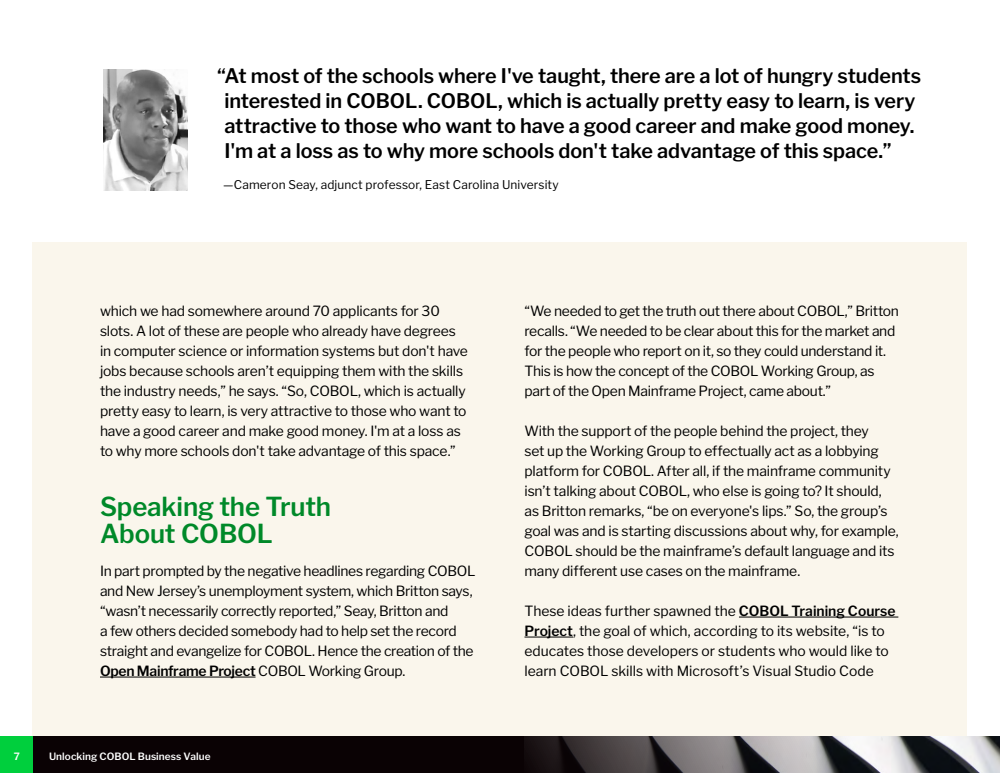
<style>
.page{position:relative;width:1000px;height:773px;background:#fff}
.page>*{position:absolute;margin:0;border:0;box-sizing:border-box;transform-origin:0 0}
.t1{font:600 26px/27px "Libre Franklin";letter-spacing:-.005em;color:#008929}
.t2{font:600 20px/25px "Libre Franklin";letter-spacing:-.005em;color:#000}
.t3{font:14px/20px "Libre Franklin";letter-spacing:-.015em;color:#000}
.t4{font:12px "Libre Franklin";letter-spacing:.01em;color:#000}
.t5{font:600 10px "Libre Franklin";letter-spacing:.01em;color:#fff}
.s1{font-weight:600}
</style>
<div class="page">
<div style="left:33px;top:36px;width:934px;height:701px;background:#faf6ec"></div>
<div style="left:33px;top:737px;width:967px;height:36px;background:#0a0204"></div>
<div style="left:0;top:737px;width:33px;height:36px;background:#00cf3d"></div>
<img style="left:524px;top:737px;width:476px;height:36px">
<hr style="left:100px;top:677px;width:156px;height:1px;background:#000">
<hr style="left:739px;top:617px;width:159px;height:1px;background:#000">
<hr style="left:524px;top:637px;width:49px;height:1px;background:#000">
<div style="left:0;top:0;width:1000px;height:242px;background:#fff"></div>
<img style="left:103px;top:69px;width:84px;height:121px">
<p class="t2" style="left:224px;top:64px;width:698px;text-indent:-7px">“At most of the schools where I've taught, there are a lot of hungry students interested in COBOL. COBOL, which is actually pretty easy to learn, is very attractive to those who want to have a good career and make good money.<br>I'm at a loss as to why more schools don't take advantage of this space.”</p>
<p class="t4" style="left:223px;top:178px;width:337px">—Cameron Seay, adjunct professor, East Carolina University</p>
<p class="t3" style="left:100px;top:301px;width:369px">which we had somewhere around 70 applicants for 30 slots. A lot of these are people who already have degrees in computer science or information systems but don't have jobs because schools aren’t equipping them with the skills the industry needs,” he says. “So, COBOL, which is actually pretty easy to learn, is very attractive to those who want to have a good career and make good money. I'm at a loss as to why more schools don't take advantage of this space.”</p>
<h1 class="t1" style="left:100px;top:493px;width:233px">Speaking the Truth<br>About COBOL</h1>
<p class="t3" style="left:100px;top:561px;width:377px">In part prompted by the negative headlines regarding COBOL and New Jersey’s unemployment system, which Britton says, “wasn’t necessarily correctly reported,” Seay, Britton and<br>a few others decided somebody had to help set the record straight and evangelize for COBOL. Hence the creation of the <span class="s1">Open Mainframe Project</span> COBOL Working Group.</p>
<p class="t5" style="left:14px;top:750px;width:8px">7</p>
<p class="t5" style="left:49px;top:750px;width:163px">Unlocking COBOL Business Value</p>
<p class="t3" style="left:524px;top:301px;width:376px">“We needed to get the truth out there about COBOL,” Britton recalls. “We needed to be clear about this for the market and for the people who report on it, so they could understand it.<br>This is how the concept of the COBOL Working Group, as part of the Open Mainframe Project, came about.”</p>
<p class="t3" style="left:524px;top:421px;width:376px">With the support of the people behind the project, they<br>set up the Working Group to effectually act as a lobbying platform for COBOL. After all, if the mainframe community isn’t talking about COBOL, who else is going to? It should, as Britton remarks, “be on everyone's lips.” So, the group’s goal was and is starting discussions about why, for example, COBOL should be the mainframe’s default language and its many different use cases on the mainframe.</p>
<p class="t3" style="left:524px;top:601px;width:372px">These ideas further spawned the <span class="s1">COBOL Training Course Project</span>, the goal of which, according to its website, “is to educates those developers or students who would like to learn COBOL skills with Microsoft’s Visual Studio Code</p>
</div>
